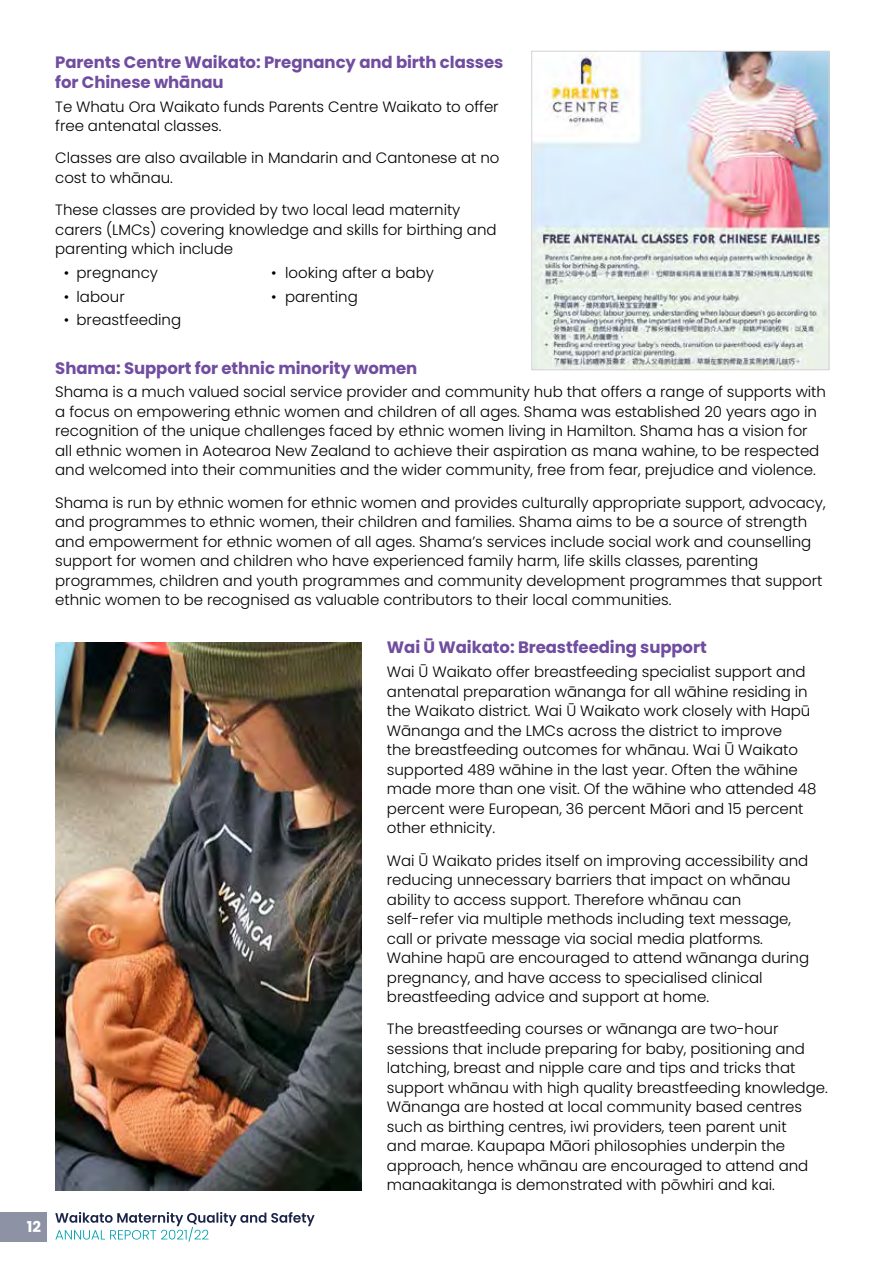
<style>
.page{position:relative;width:893px;height:1263px;background:#fff}
.page>*{position:absolute;margin:0;border:0;box-sizing:border-box;transform-origin:0 0}
.t1{font:700 16.5px/19.5px "Poppins";letter-spacing:-.005em;color:#704d9f}
.t2{font:300 15px/19.5px "Poppins";letter-spacing:-.005em;color:#000}
.t3{font:700 15px "Poppins";color:#fff}
</style>
<div class="page">
<div style="left:0;top:1212px;width:47px;height:30px;background:#8d92a4"></div>
<svg style="left:55px;top:1212px;width:260px;height:30px"></svg>
<img style="left:55px;top:642px;width:306px;height:549px">
<img style="left:533px;top:53px;width:294px;height:315px">
<div style="left:531px;top:51px;width:298px;height:319px;border:1px solid #d1d3d4"></div>
<p class="t3" style="left:27px;top:1218px;width:16px">12</p>
<p class="t1" style="left:55px;top:53px;width:450px">Parents Centre Waikato: Pregnancy and birth classes for Chinese whānau</p>
<p class="t2" style="left:55px;top:97px;width:445px">Te Whatu Ora Waikato funds Parents Centre Waikato to offer free antenatal classes.</p>
<p class="t2" style="left:55px;top:148px;width:446px">Classes are also available in Mandarin and Cantonese at no cost to whānau.</p>
<p class="t2" style="left:55px;top:200px;width:443px">These classes are provided by two local lead maternity carers (LMCs) covering knowledge and skills for birthing and parenting which include</p>
<p class="t2" style="left:64px;top:263px;width:96px">• pregnancy</p>
<p class="t2" style="left:271px;top:263px;width:164px">• looking after a baby</p>
<p class="t2" style="left:64px;top:287px;width:62px">• labour</p>
<p class="t2" style="left:271px;top:287px;width:88px">• parenting</p>
<p class="t2" style="left:64px;top:310px;width:119px">• breastfeeding</p>
<p class="t1" style="left:55px;top:358px;width:364px">Shama: Support for ethnic minority women</p>
<p class="t2" style="left:55px;top:382px;width:772px">Shama is a much valued social service provider and community hub that offers a range of supports with a focus on empowering ethnic women and children of all ages. Shama was established 20 years ago in recognition of the unique challenges faced by ethnic women living in Hamilton. Shama has a vision for all ethnic women in Aotearoa New Zealand to achieve their aspiration as mana wahine, to be respected and welcomed into their communities and the wider community, free from fear, prejudice and violence.</p>
<p class="t2" style="left:55px;top:493px;width:772px">Shama is run by ethnic women for ethnic women and provides culturally appropriate support, advocacy, and programmes to ethnic women, their children and families. Shama aims to be a source of strength and empowerment for ethnic women of all ages. Shama’s services include social work and counselling support for women and children who have experienced family harm, life skills classes, parenting programmes, children and youth programmes and community development programmes that support ethnic women to be recognised as valuable contributors to their local communities.</p>
<p class="t1" style="left:387px;top:638px;width:321px">Wai Ū Waikato: Breastfeeding support</p>
<p class="t2" style="left:387px;top:662px;width:431px">Wai Ū Waikato offer breastfeeding specialist support and antenatal preparation wānanga for all wāhine residing in the Waikato district. Wai Ū Waikato work closely with Hapū Wānanga and the LMCs across the district to improve<br>the breastfeeding outcomes for whānau. Wai Ū Waikato supported 489 wāhine in the last year. Often the wāhine made more than one visit. Of the wāhine who attended 48 percent were European, 36 percent Māori and 15 percent other ethnicity.</p>
<p class="t2" style="left:387px;top:850px;width:424px">Wai Ū Waikato prides itself on improving accessibility and reducing unnecessary barriers that impact on whānau ability to access support. Therefore whānau can self-refer via multiple methods including text message, call or private message via social media platforms.<br>Wahine hapū are encouraged to attend wānanga during pregnancy, and have access to specialised clinical breastfeeding advice and support at home.</p>
<p class="t2" style="left:387px;top:1019px;width:442px">The breastfeeding courses or wānanga are two-hour sessions that include preparing for baby, positioning and latching, breast and nipple care and tips and tricks that support whānau with high quality breastfeeding knowledge.<br>Wānanga are hosted at local community based centres such as birthing centres, iwi providers, teen parent unit<br>and marae. Kaupapa Māori philosophies underpin the approach, hence whānau are encouraged to attend and manaakitanga is demonstrated with pōwhiri and kai.</p>
</div>
